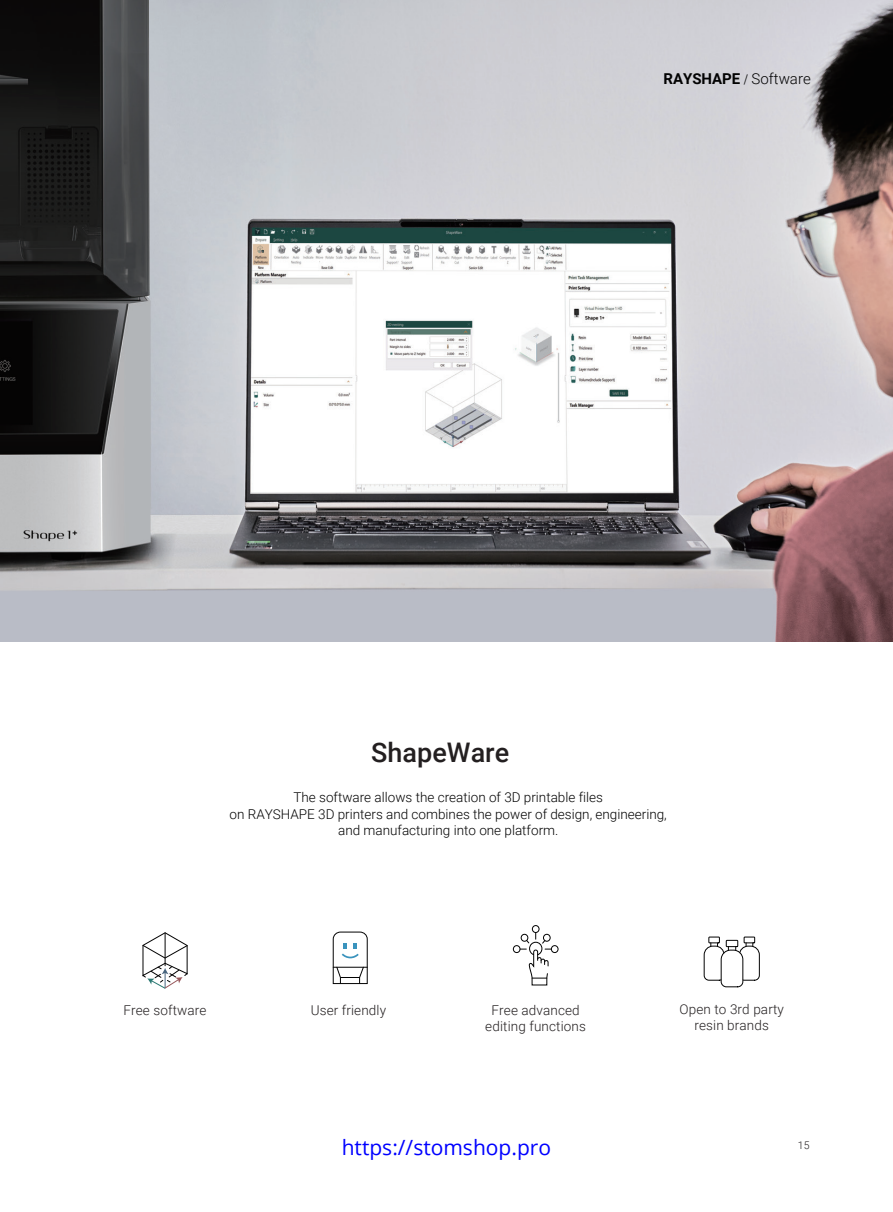
<style>
.page{position:relative;width:893px;height:1212px;background:#fff}
.page>*{position:absolute;margin:0;border:0;box-sizing:border-box;transform-origin:0 0}
.t1{font:500 27px "Roboto";color:#231f20}
.t2{font:21px "Open Sans Regular 735";color:#00f}
.t3{font:700 15px "Roboto";color:#030303}
.t4{font:300 13.5px/16.2px "Roboto";color:#030303;text-align:center}
.t5{font:300 13.5px/16.2px "Roboto";letter-spacing:.01em;color:#231f20;text-align:center}
.t6{font:300 10.5px "Roboto";color:#231f20}
.s1{font-family:"Adobe Song Std";font-weight:300}
.s2{font-weight:300}
</style>
<div class="page">
<img style="left:0;top:0;width:893px;height:641px">
<svg style="left:332px;top:931px;width:36px;height:53px"></svg>
<svg style="left:520px;top:932px;width:31px;height:54px"></svg>
<div style="left:513px;top:945px;width:7px;height:8px;border:1px solid #030303;border-radius:50%"></div>
<div style="left:551px;top:945px;width:7px;height:8px;border:1px solid #030303;border-radius:50%"></div>
<div style="left:521px;top:934px;width:7px;height:7px;border:1px solid #030303;border-radius:50%"></div>
<div style="left:543px;top:934px;width:7px;height:7px;border:1px solid #030303;border-radius:50%"></div>
<div style="left:532px;top:925px;width:7px;height:8px;border:1px solid #030303;border-radius:50%"></div>
<div style="left:708px;top:937px;width:12px;height:6px;border:1px solid #030303"></div>
<div style="left:744px;top:937px;width:11px;height:6px;border:1px solid #030303"></div>
<div style="left:726px;top:940px;width:12px;height:7px;border:1px solid #030303"></div>
<svg style="left:703px;top:943px;width:57px;height:44px"></svg>
<svg style="left:142px;top:932px;width:46px;height:57px"></svg>
<p class="t3" style="left:663px;top:69px;width:149px">RAYSHAPE <span class="s1">/</span> <span class="s2">Software</span></p>
<h1 class="t1" style="left:371px;top:734px;width:139px">ShapeWare</h1>
<p class="t4" style="left:230px;top:789px;width:439px">The software allows the creation of 3D printable files<br>on RAYSHAPE 3D printers and combines the power of design, engineering, and manufacturing into one platform.</p>
<p class="t5" style="left:123px;top:1001px;width:85px">Free software</p>
<p class="t5" style="left:311px;top:1001px;width:77px">User friendly</p>
<p class="t5" style="left:485px;top:1001px;width:102px">Free advanced editing functions</p>
<p class="t5" style="left:679px;top:1000px;width:106px">Open to 3rd party resin brands</p>
<h2 class="t2" style="left:342px;top:1132px;width:211px">https://stomshop.pro</h2>
<p class="t6" style="left:798px;top:1137px;width:13px">15</p>
</div>
